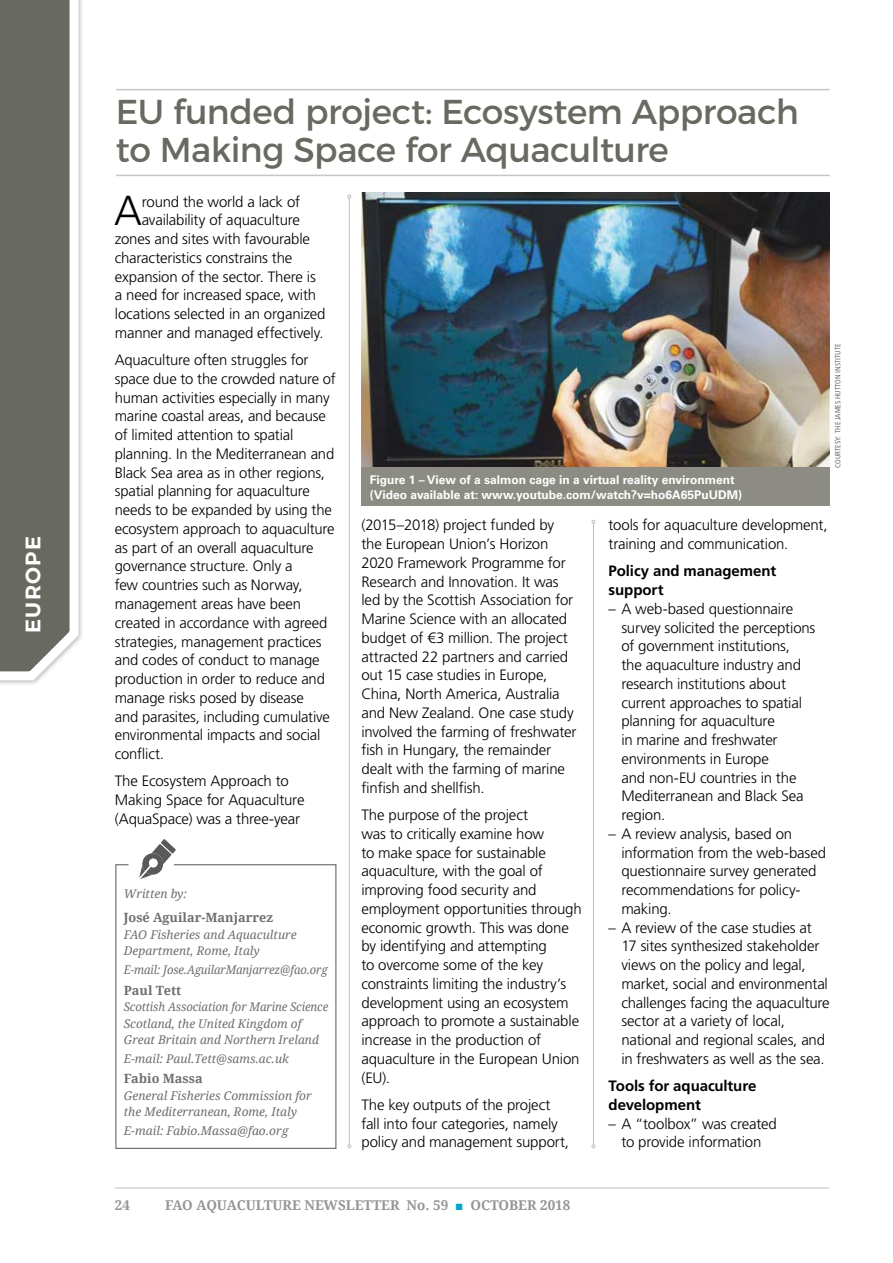
<style>
.page{position:relative;width:893px;height:1263px;background:#fff}
.page>*{position:absolute;margin:0;border:0;box-sizing:border-box;transform-origin:0 0}
.t1{font:300 41.85px "Frutiger LT Std";color:#000}
.t2{font:34.5px/37.5px "Montserrat";letter-spacing:-.015em;color:#686960}
.t3{font:600 21px "Montserrat";letter-spacing:.06em;color:#fff}
.t4{font:300 15px/18.8px "Frutiger LT Std";letter-spacing:-.01em;color:#000}
.t5{font:700 15px/18.8px "Frutiger LT Std";letter-spacing:-.005em;color:#000}
.t6{font:700 13.5px "Droid Serif";color:#939598}
.t7{font:700 12.75px "Droid Serif";color:#6d6e71}
.t8{font:italic 12px/16.5px "Droid Serif";color:#6d6e71}
.t9{font:700 12px/15px "Univers LT Std";color:#fff}
.t10{font:italic 12px/16.5px "Droid Serif";color:#6d6e71;scale:.95 1}
.t11{font:italic 12px "Droid Serif";color:#6d6e71;scale:.94 1}
.t12{font:condensed 7.5px "Frutiger LT Std";color:#6d6e71}
.s1{font-family:"Times New Roman";color:#00a6cb}
</style>
<div class="page">
<hr style="left:115px;top:1187px;width:714px;height:1px;background:#bcbec0">
<svg style="left:0;top:0;width:82px;height:684px;background:#81827a"></svg>
<hr style="left:349px;top:198px;width:1px;height:947px;background:#bcbec0">
<svg style="left:347px;top:1144px;width:4px;height:4px"></svg>
<hr style="left:593px;top:523px;width:1px;height:622px;background:#bcbec0">
<hr style="left:116px;top:89px;width:714px;height:1px;background:#c7c6c2">
<hr style="left:116px;top:175px;width:714px;height:1px;background:#c7c6c2">
<svg style="left:115px;top:864px;width:222px;height:285px"></svg>
<svg style="left:139px;top:839px;width:37px;height:40px"></svg>
<img style="left:361px;top:192px;width:469px;height:276px">
<div style="left:361px;top:468px;width:469px;height:38px;background:#8c8c85"></div>
<h3 class="t3" style="left:20px;top:633px;width:98px;rotate:-90deg">EUROPE</h3>
<h2 class="t2" style="left:116px;top:93px;width:684px">EU funded project: Ecosystem Approach to Making Space for Aquaculture</h2>
<h1 class="t1" style="left:114px;top:187px;width:29px">A</h1>
<p class="t4" style="left:142px;top:192px;width:160px">round the world a lack of</p>
<p class="t4" style="left:142px;top:211px;width:160px">availability of aquaculture</p>
<p class="t4" style="left:115px;top:230px;width:197px">zones and sites with favourable</p>
<p class="t4" style="left:115px;top:249px;width:179px">characteristics constrains the</p>
<p class="t4" style="left:115px;top:267px;width:203px">expansion of the sector. There is</p>
<p class="t4" style="left:115px;top:286px;width:203px">a need for increased space, with</p>
<p class="t4" style="left:115px;top:305px;width:212px">locations selected in an organized</p>
<p class="t4" style="left:115px;top:324px;width:210px">manner and managed effectively.</p>
<p class="t4" style="left:115px;top:351px;width:223px">Aquaculture often struggles for space due to the crowded nature of human activities especially in many marine coastal areas, and because of limited attention to spatial planning. In the Mediterranean and<br>Black Sea area as in other regions, spatial planning for aquaculture needs to be expanded by using the ecosystem approach to aquaculture as part of an overall aquaculture governance structure. Only a<br>few countries such as Norway, management areas have been created in accordance with agreed strategies, management practices and codes of conduct to manage production in order to reduce and manage risks posed by disease<br>and parasites, including cumulative environmental impacts and social conflict.</p>
<p class="t4" style="left:115px;top:772px;width:191px">The Ecosystem Approach to<br>Making Space for Aquaculture (AquaSpace) was a three-year</p>
<p class="t12" style="left:833px;top:468px;width:126px;rotate:-90deg">COURTESY: THE JAMES HUTTON INSTITUTE</p>
<p class="t9" style="left:370px;top:472px;width:374px">Figure 1 – View of a salmon cage in a virtual reality environment (Video available at: www.youtube.com/watch?v=ho6A65PuUDM)</p>
<p class="t4" style="left:361px;top:516px;width:217px">(2015–2018) project funded by the European Union’s Horizon<br>2020 Framework Programme for<br>Research and Innovation. It was led by the Scottish Association for<br>Marine Science with an allocated budget of €3 million. The project attracted 22 partners and carried out 15 case studies in Europe,<br>China, North America, Australia and New Zealand. One case study involved the farming of freshwater fish in Hungary, the remainder dealt with the farming of marine finfish and shellfish.</p>
<p class="t4" style="left:361px;top:806px;width:222px">The purpose of the project<br>was to critically examine how<br>to make space for sustainable aquaculture, with the goal of improving food security and employment opportunities through economic growth. This was done by identifying and attempting<br>to overcome some of the key constraints limiting the industry’s development using an ecosystem approach to promote a sustainable increase in the production of aquaculture in the European Union (EU).</p>
<p class="t4" style="left:361px;top:1095px;width:209px">The key outputs of the project fall into four categories, namely policy and management support,</p>
<p class="t4" style="left:609px;top:516px;width:220px">tools for aquaculture development, training and communication.</p>
<p class="t5" style="left:609px;top:562px;width:169px">Policy and management support</p>
<p class="t4" style="left:621px;top:599px;width:196px;text-indent:-13px">– A web-based questionnaire survey solicited the perceptions of government institutions,<br>the aquaculture industry and research institutions about current approaches to spatial planning for aquaculture<br>in marine and freshwater environments in Europe<br>and non-EU countries in the<br>Mediterranean and Black Sea region.</p>
<p class="t4" style="left:621px;top:824px;width:206px;text-indent:-13px">– A review analysis, based on information from the web-based questionnaire survey generated recommendations for policy&shy;making.</p>
<p class="t4" style="left:621px;top:918px;width:210px;text-indent:-13px">– A review of the case studies at<br>17 sites synthesized stakeholder views on the policy and legal, market, social and environmental challenges facing the aquaculture sector at a variety of local, national and regional scales, and in freshwaters as well as the sea.</p>
<p class="t5" style="left:609px;top:1076px;width:149px">Tools for aquaculture development</p>
<p class="t4" style="left:609px;top:1114px;width:170px;text-align:center">– A “toolbox” was created to provide information</p>
<p class="t8" style="left:124px;top:886px;width:65px">Written by:</p>
<p class="t7" style="left:124px;top:910px;width:151px">José Aguilar-Manjarrez</p>
<p class="t8" style="left:124px;top:926px;width:174px">FAO Fisheries and Aquaculture<br>Department, Rome, Italy</p>
<p class="t11" style="left:124px;top:962px;width:218px">E-mail: Jose.AguilarManjarrez@fao.org</p>
<p class="t7" style="left:124px;top:983px;width:59px">Paul Tett</p>
<p class="t10" style="left:124px;top:998px;width:217px">Scottish Association for Marine Science<br>Scotland, the United Kingdom of<br>Great Britain and Northern Ireland</p>
<p class="t8" style="left:124px;top:1050px;width:167px">E-mail: Paul.Tett@sams.ac.uk</p>
<p class="t7" style="left:124px;top:1071px;width:80px">Fabio Massa</p>
<p class="t8" style="left:124px;top:1087px;width:189px">General Fisheries Commission for the Mediterranean, Rome, Italy</p>
<p class="t8" style="left:124px;top:1122px;width:166px">E-mail: Fabio.Massa@fao.org</p>
<p class="t6" style="left:115px;top:1197px;width:17px">24</p>
<p class="t6" style="left:165px;top:1197px;width:407px">FAO AQUACULTURE NEWSLETTER No. 59 <span class="s1">■</span> OCTOBER 2018</p>
</div>
